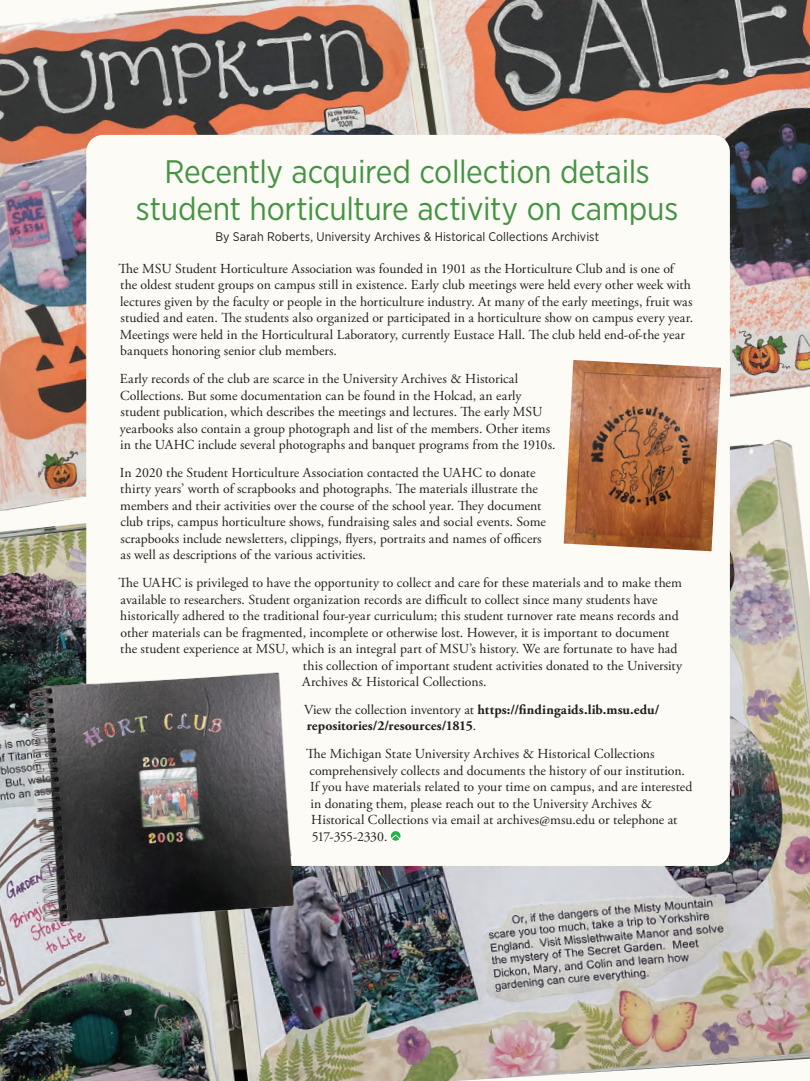
<style>
.page{position:relative;width:810px;height:1081px;background:#fff}
.page>*{position:absolute;margin:0;border:0;box-sizing:border-box;transform-origin:0 0}
.t1{font:32.5px/37.5px "Gotham Narrow";letter-spacing:-.01em;color:#449443;text-align:center}
.t2{font:13.75px/16.5px "Adobe Garamond Pro";letter-spacing:.005em;color:#231f20}
.t3{font:700 13.75px/16.5px "Adobe Garamond Pro";letter-spacing:.005em;color:#231f20}
.t4{font:12.5px "Gotham Narrow";letter-spacing:.005em;color:#231f20}
.s1{font-weight:400}
</style>
<div class="page">
<img style="left:0;top:0;width:809px;height:432px">
<img style="left:0;top:432px;width:809px;height:649px">
<div style="left:86px;top:135px;width:643px;height:731px;background:#fcfbf6;border-radius:17px"></div>
<img style="left:29px;top:669px;width:266px;height:255px">
<img style="left:563px;top:360px;width:158px;height:191px">
<svg style="left:391px;top:831px;width:9px;height:9px"></svg>
<h1 class="t1" style="left:136px;top:152px;width:544px">Recently acquired collection details student horticulture activity on campus</h1>
<p class="t4" style="left:215px;top:229px;width:385px">By Sarah Roberts, University Archives &amp; Historical Collections Archivist</p>
<p class="t2" style="left:119px;top:261px;width:576px">The MSU Student Horticulture Association was founded in 1901 as the Horticulture Club and is one of the oldest student groups on campus still in existence. Early club meetings were held every other week with lectures given by the faculty or people in the horticulture industry. At many of the early meetings, fruit was studied and eaten. The students also organized or participated in a horticulture show on campus every year.<br>Meetings were held in the Horticultural Laboratory, currently Eustace Hall. The club held end-of-the year banquets honoring senior club members.</p>
<p class="t2" style="left:120px;top:371px;width:437px">Early records of the club are scarce in the University Archives &amp; Historical Collections. But some documentation can be found in the Holcad, an early student publication, which describes the meetings and lectures. The early MSU yearbooks also contain a group photograph and list of the members. Other items in the UAHC include several photographs and banquet programs from the 1910s.</p>
<p class="t2" style="left:120px;top:465px;width:427px">In 2020 the Student Horticulture Association contacted the UAHC to donate thirty years’ worth of scrapbooks and photographs. The materials illustrate the members and their activities over the course of the school year. They document club trips, campus horticulture shows, fundraising sales and social events. Some scrapbooks include newsletters, clippings, flyers, portraits and names of officers as well as descriptions of the various activities.</p>
<p class="t2" style="left:119px;top:575px;width:564px">The UAHC is privileged to have the opportunity to collect and care for these materials and to make them</p>
<p class="t2" style="left:120px;top:591px;width:538px">available to researchers. Student organization records are difficult to collect since many students have</p>
<p class="t2" style="left:120px;top:608px;width:559px">historically adhered to the traditional four-year curriculum; this student turnover rate means records and</p>
<p class="t2" style="left:120px;top:624px;width:550px">other materials can be fragmented, incomplete or otherwise lost. However, it is important to document</p>
<p class="t2" style="left:120px;top:641px;width:558px">the student experience at MSU, which is an integral part of MSU’s history. We are fortunate to have had</p>
<p class="t2" style="left:303px;top:657px;width:380px">this collection of important student activities donated to the University</p>
<p class="t2" style="left:302px;top:674px;width:186px">Archives &amp; Historical Collections.</p>
<p class="t3" style="left:304px;top:701px;width:357px"><span class="s1">View the collection inventory at</span> https://findingaids.lib.msu.edu/ repositories/2/resources/1815<span class="s1">.</span></p>
<p class="t2" style="left:306px;top:746px;width:387px">The Michigan State University Archives &amp; Historical Collections comprehensively collects and documents the history of our institution.<br>If you have materials related to your time on campus, and are interested in donating them, please reach out to the University Archives &amp; Historical Collections via email at archives@msu.edu or telephone at 517-355-2330.</p>
</div>
